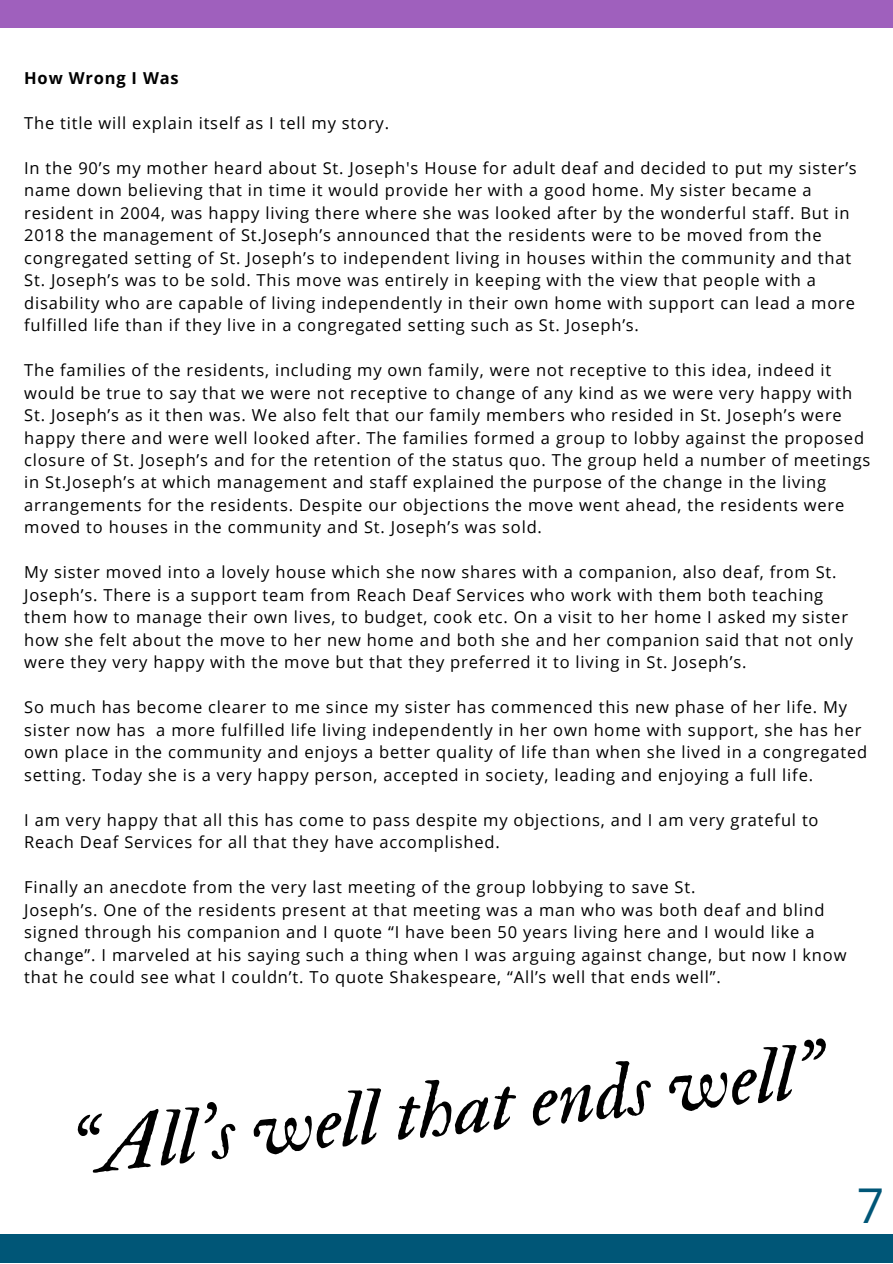
<style>
.page{position:relative;width:893px;height:1264px;background:#fff}
.page>*{position:absolute;margin:0;border:0;box-sizing:border-box;transform-origin:0 0}
.t1{font:80.25px "IM FELL Double Pica Italic";color:#000}
.t2{font:48px "Open Sans";color:#005677}
.t3{font:16.5px/22.5px "Open Sans";letter-spacing:.05em;color:#000}
.t4{font:700 16.5px "Open Sans";letter-spacing:.05em;color:#000}
</style>
<div class="page">
<div style="left:0;top:0;width:892px;height:27px;background:#9f60bd"></div>
<div style="left:0;top:1234px;width:892px;height:28px;background:#005677"></div>
<p class="t4" style="left:24px;top:66px;width:156px">How Wrong I Was</p>
<p class="t3" style="left:24px;top:111px;width:366px">The title will explain itself as I tell my story.</p>
<p class="t3" style="left:24px;top:156px;width:834px">In the 90’s my mother heard about St. Joseph's House for adult deaf and decided to put my sister’s name down believing that in time it would provide her with a good home. My sister became a resident in 2004, was happy living there where she was looked after by the wonderful staff. But in 2018 the management of St.Joseph’s announced that the residents were to be moved from the congregated setting of St. Joseph’s to independent living in houses within the community and that St. Joseph’s was to be sold. This move was entirely in keeping with the view that people with a disability who are capable of living independently in their own home with support can lead a more fulfilled life than if they live in a congregated setting such as St. Joseph’s.</p>
<p class="t3" style="left:24px;top:358px;width:847px">The families of the residents, including my own family, were not receptive to this idea, indeed it would be true to say that we were not receptive to change of any kind as we were very happy with St. Joseph’s as it then was. We also felt that our family members who resided in St. Joseph’s were happy there and were well looked after. The families formed a group to lobby against the proposed closure of St. Joseph’s and for the retention of the status quo. The group held a number of meetings in St.Joseph’s at which management and staff explained the purpose of the change in the living arrangements for the residents. Despite our objections the move went ahead, the residents were moved to houses in the community and St. Joseph’s was sold.</p>
<p class="t3" style="left:24px;top:561px;width:830px">My sister moved into a lovely house which she now shares with a companion, also deaf, from St.<br>Joseph’s. There is a support team from Reach Deaf Services who work with them both teaching them how to manage their own lives, to budget, cook etc. On a visit to her home I asked my sister how she felt about the move to her new home and both she and her companion said that not only were they very happy with the move but that they preferred it to living in St. Joseph’s.</p>
<p class="t3" style="left:24px;top:695px;width:844px">So much has become clearer to me since my sister has commenced this new phase of her life. My sister now has a more fulfilled life living independently in her own home with support, she has her own place in the community and enjoys a better quality of life than when she lived in a congregated setting. Today she is a very happy person, accepted in society, leading and enjoying a full life.</p>
<p class="t3" style="left:24px;top:808px;width:795px">I am very happy that all this has come to pass despite my objections, and I am very grateful to<br>Reach Deaf Services for all that they have accomplished.</p>
<p class="t3" style="left:24px;top:875px;width:823px">Finally an anecdote from the very last meeting of the group lobbying to save St.<br>Joseph’s. One of the residents present at that meeting was a man who was both deaf and blind signed through his companion and I quote “I have been 50 years living here and I would like a change”. I marveled at his saying such a thing when I was arguing against change, but now I know that he could see what I couldn’t. To quote Shakespeare, “All’s well that ends well”.</p>
<h1 class="t1" style="left:64px;top:1099px;width:757px;rotate:-6deg">“All’s well that ends well”</h1>
<h2 class="t2" style="left:856px;top:1172px;width:29px">7</h2>
</div>
